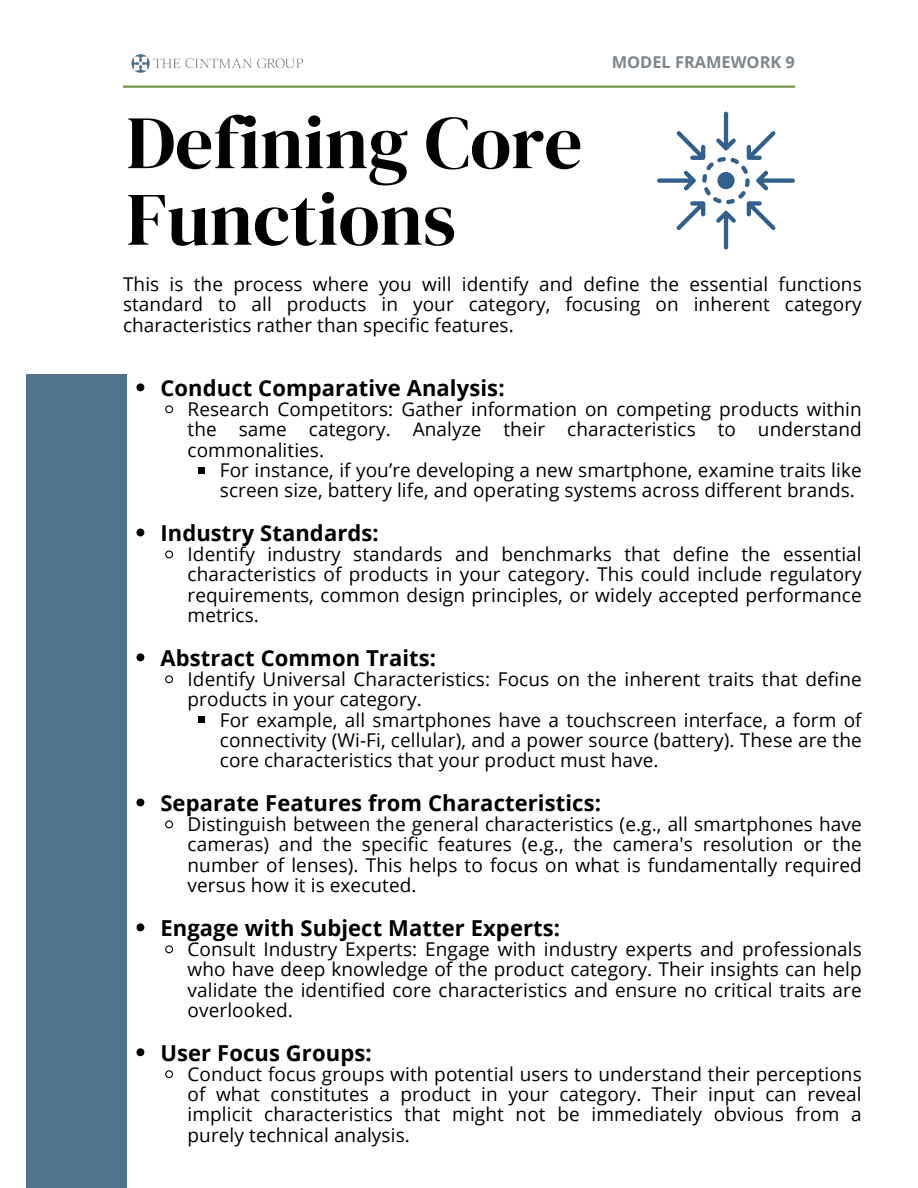
<style>
.page{position:relative;width:918px;height:1188px;background:#fff}
.page>*{position:absolute;margin:0;border:0;box-sizing:border-box;transform-origin:0 0}
.t1{font:75.3px/76.5px "DM Serif Display";color:#000}
.t2{font:700 22.05px "Open Sans";letter-spacing:.005em;color:#000}
.t3{font:19.05px/20.2px "Open Sans";letter-spacing:.005em;color:#000;text-align:justify}
.t4{font:700 16.35px "Open Sans";color:#7d868c}
</style>
<div class="page">
<hr style="left:123px;top:86px;width:672px;height:2px;background:#739849">
<img style="left:131px;top:54px;width:173px;height:19px">
<svg style="left:136px;top:383px;width:8px;height:8px"></svg>
<svg style="left:165px;top:405px;width:9px;height:9px"></svg>
<div style="left:198px;top:467px;width:7px;height:6px;background:#000"></div>
<svg style="left:136px;top:529px;width:8px;height:7px"></svg>
<svg style="left:165px;top:550px;width:9px;height:9px"></svg>
<svg style="left:136px;top:653px;width:8px;height:8px"></svg>
<svg style="left:165px;top:675px;width:9px;height:9px"></svg>
<div style="left:198px;top:716px;width:7px;height:7px;background:#000"></div>
<svg style="left:136px;top:799px;width:8px;height:7px"></svg>
<svg style="left:165px;top:820px;width:9px;height:9px"></svg>
<svg style="left:136px;top:923px;width:8px;height:8px"></svg>
<svg style="left:165px;top:945px;width:9px;height:9px"></svg>
<svg style="left:136px;top:1048px;width:8px;height:8px"></svg>
<svg style="left:165px;top:1070px;width:8px;height:9px"></svg>
<svg style="left:657px;top:112px;width:138px;height:138px"></svg>
<div style="left:26px;top:374px;width:100px;height:814px;background:#51748b"></div>
<p class="t4" style="left:612px;top:51px;width:185px">MODEL FRAMEWORK 9</p>
<p class="t1" style="left:126px;top:104px;width:458px">Defining Core<br>Functions</p>
<p class="t3" style="left:123px;top:274px;width:740px">This is the process where you will identify and define the essential functions standard to all products in your category, focusing on inherent category characteristics rather than specific features.</p>
<h1 class="t2" style="left:160px;top:372px;width:346px">Conduct Comparative Analysis:</h1>
<p class="t3" style="left:188px;top:399px;width:676px">Research Competitors: Gather information on competing products within the same category. Analyze their characteristics to understand commonalities.</p>
<h3 class="t3" style="left:220px;top:459px;width:643px">For instance, if you’re developing a new smartphone, examine traits like screen size, battery life, and operating systems across different brands.</h3>
<p class="t2" style="left:160px;top:517px;width:220px">Industry Standards:</p>
<p class="t3" style="left:188px;top:544px;width:676px">Identify industry standards and benchmarks that define the essential characteristics of products in your category. This could include regulatory requirements, common design principles, or widely accepted performance metrics.</p>
<p class="t2" style="left:160px;top:642px;width:277px">Abstract Common Traits:</p>
<p class="t3" style="left:188px;top:669px;width:676px">Identify Universal Characteristics: Focus on the inherent traits that define products in your category.</p>
<p class="t3" style="left:220px;top:709px;width:643px">For example, all smartphones have a touchscreen interface, a form of connectivity (Wi-Fi, cellular), and a power source (battery). These are the core characteristics that your product must have.</p>
<p class="t2" style="left:160px;top:787px;width:442px">Separate Features from Characteristics:</p>
<p class="t3" style="left:188px;top:814px;width:676px">Distinguish between the general characteristics (e.g., all smartphones have cameras) and the specific features (e.g., the camera's resolution or the number of lenses). This helps to focus on what is fundamentally required versus how it is executed.</p>
<p class="t2" style="left:160px;top:912px;width:401px">Engage with Subject Matter Experts:</p>
<p class="t3" style="left:188px;top:939px;width:676px">Consult Industry Experts: Engage with industry experts and professionals who have deep knowledge of the product category. Their insights can help validate the identified core characteristics and ensure no critical traits are overlooked.</p>
<p class="t2" style="left:160px;top:1037px;width:213px">User Focus Groups:</p>
<p class="t3" style="left:188px;top:1063px;width:676px">Conduct focus groups with potential users to understand their perceptions of what constitutes a product in your category. Their input can reveal implicit characteristics that might not be immediately obvious from a purely technical analysis.</p>
</div>
